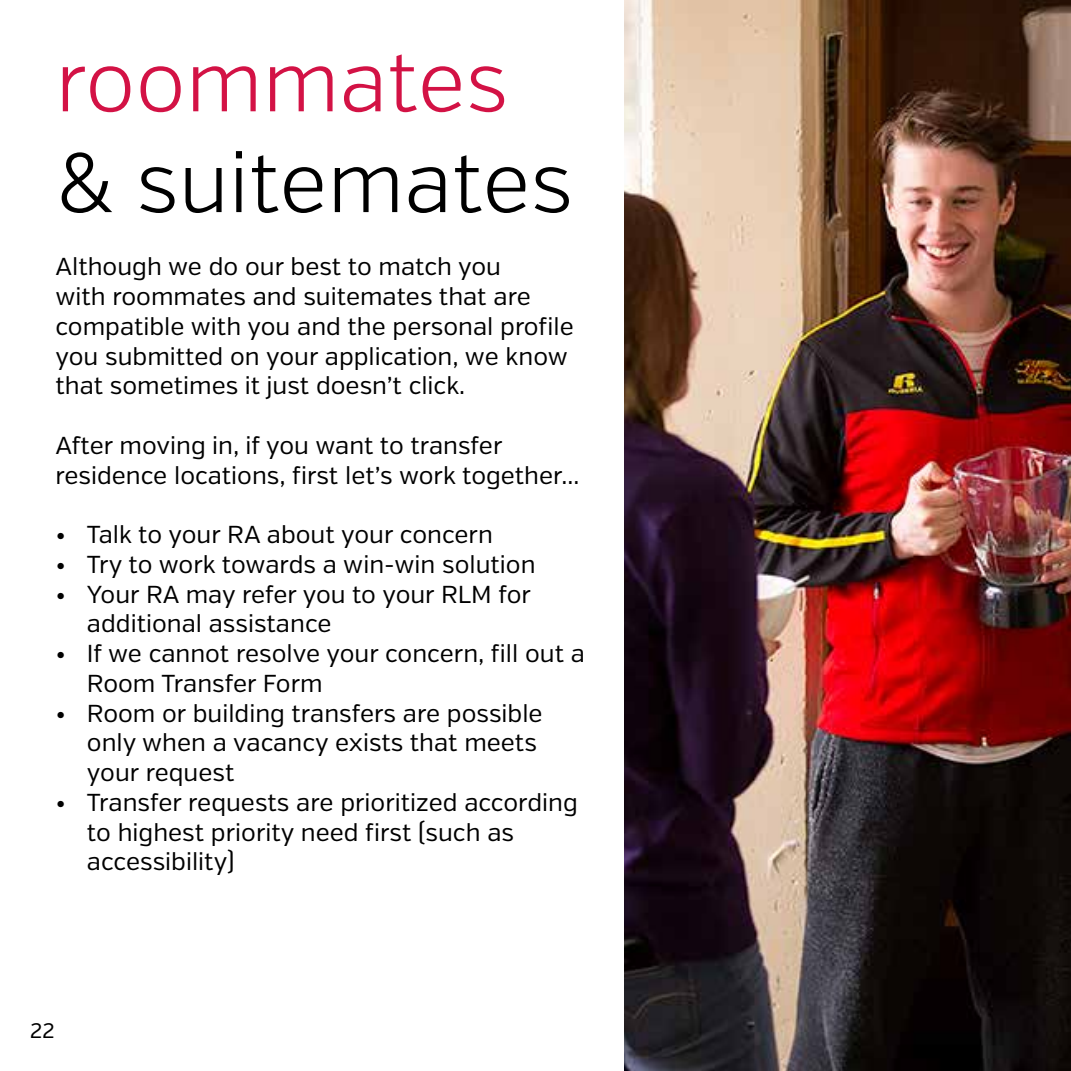
<style>
.page{position:relative;width:1071px;height:1071px;background:#fff}
.page>*{position:absolute;margin:0;border:0;box-sizing:border-box;transform-origin:0 0}
.t1{font:300 84px "Verb";color:#000}
.t2{font:300 84px "Verb";color:#d31245}
.t3{font:24.5px/29.8px "Verb";color:#000}
.t4{font:21px "Verb";color:#000}
</style>
<div class="page">
<img style="left:625px;top:0;width:446px;height:1071px">
<h1 class="t2" style="left:55px;top:32px;width:454px">roommates</h1>
<h1 class="t1" style="left:55px;top:133px;width:519px">&amp; suitemates</h1>
<p class="t3" style="left:55px;top:252px;width:520px">Although we do our best to match you<br>with roommates and suitemates that are compatible with you and the personal profile you submitted on your application, we know that sometimes it just doesn’t click.</p>
<p class="t3" style="left:55px;top:431px;width:526px">After moving in, if you want to transfer residence locations, first let’s work together...</p>
<p class="t3" style="left:55px;top:520px;width:439px">• Talk to your RA about your concern</p>
<p class="t3" style="left:55px;top:550px;width:482px">• Try to work towards a win-win solution</p>
<p class="t3" style="left:87px;top:580px;width:446px;text-indent:-32px">• Your RA may refer you to your RLM for additional assistance</p>
<p class="t3" style="left:87px;top:639px;width:500px;text-indent:-32px">• If we cannot resolve your concern, fill out a<br>Room Transfer Form</p>
<p class="t3" style="left:87px;top:699px;width:457px;text-indent:-32px">• Room or building transfers are possible only when a vacancy exists that meets your request</p>
<p class="t3" style="left:87px;top:788px;width:492px;text-indent:-32px">• Transfer requests are prioritized according to highest priority need first (such as accessibility)</p>
<p class="t4" style="left:30px;top:1018px;width:26px">22</p>
</div>
